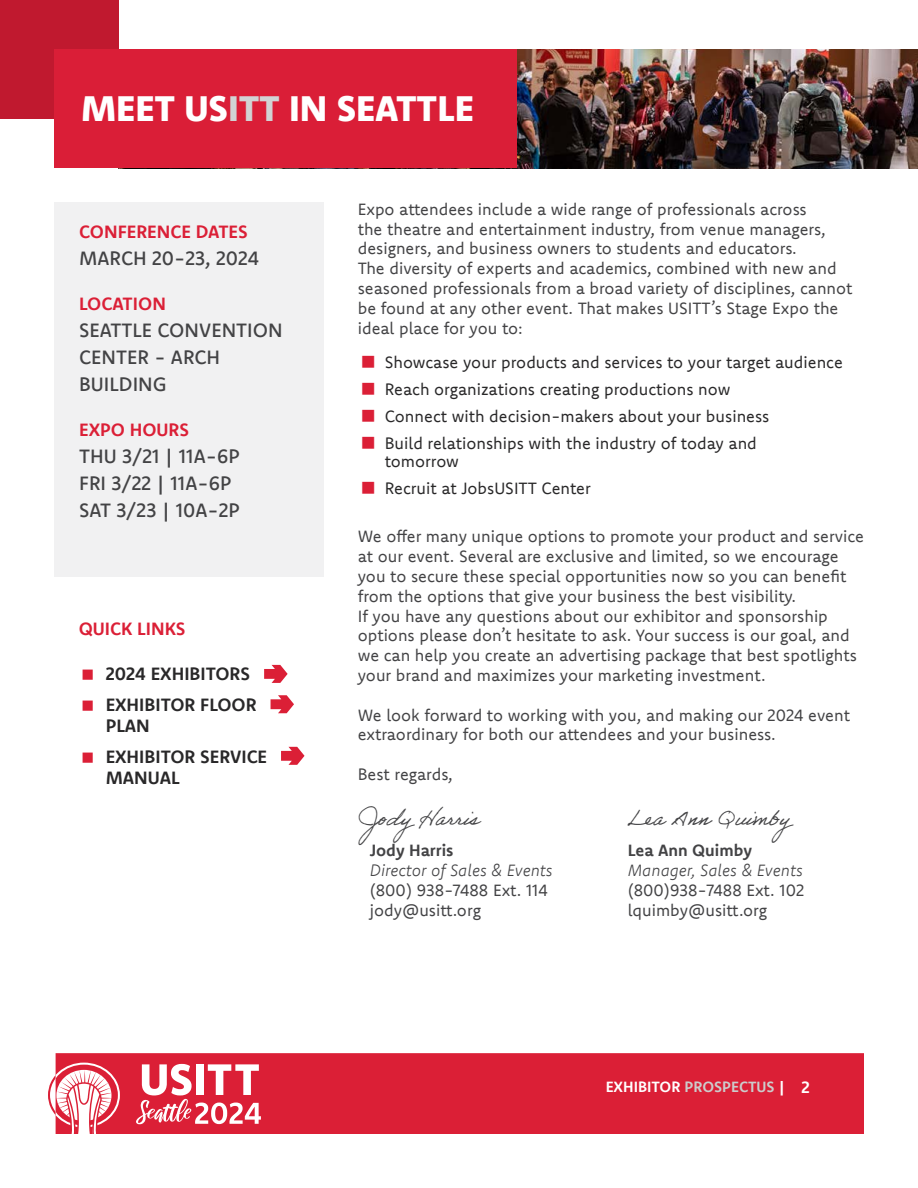
<style>
.page{position:relative;width:918px;height:1188px;background:#fff}
.page>*{position:absolute;margin:0;border:0;box-sizing:border-box;transform-origin:0 0}
.t1{font:800 36px "Komet";color:#fff}
.t2{font:21px "Adobe Handwriting Ernie";color:#434345}
.t3{font:500 19.5px/27px "Komet";color:#434345}
.t4{font:700 18px/30.5px "Komet";color:#292829}
.t5{font:700 18px "Komet";color:#db1f36}
.t6{font:16.5px/19.8px "Komet";color:#434345}
.t7{font:16.5px/26.8px "Komet";color:#292829}
.t8{font:italic 300 16.5px "Komet";color:#434345}
.t9{font:700 16.5px "Komet";color:#434345}
.t10{font:700 15px "Komet";color:#fff}
.s1{color:#d1d3d4}
.s2{color:#ccc}
.s3{font-size:16.5px}
</style>
<div class="page">
<div style="left:56px;top:1053px;width:808px;height:81px;background:#db1f36"></div>
<svg style="left:48px;top:1063px;width:72px;height:71px"></svg>
<svg style="left:136px;top:1064px;width:125px;height:60px"></svg>
<div style="left:54px;top:202px;width:270px;height:375px;background:#f1f1f2"></div>
<img style="left:516px;top:50px;width:402px;height:118px">
<div style="left:0;top:0;width:118px;height:119px;background:#c0192f"></div>
<div style="left:54px;top:50px;width:462px;height:118px;background:#da1e37"></div>
<svg style="left:264px;top:665px;width:24px;height:18px"></svg>
<svg style="left:271px;top:695px;width:23px;height:18px"></svg>
<svg style="left:281px;top:747px;width:24px;height:18px"></svg>
<h1 class="t1" style="left:81px;top:85px;width:395px">MEET US<span class="s1">ITT</span> IN SEATTLE</h1>
<p class="t5" style="left:79px;top:220px;width:170px">CONFERENCE DATES</p>
<p class="t3" style="left:79px;top:244px;width:181px">MARCH 20-23, 2024</p>
<p class="t5" style="left:79px;top:292px;width:88px">LOCATION</p>
<p class="t3" style="left:79px;top:316px;width:205px">SEATTLE CONVENTION<br>CENTER - ARCH<br>BUILDING</p>
<p class="t5" style="left:79px;top:418px;width:111px">EXPO HOURS</p>
<p class="t3" style="left:79px;top:442px;width:162px">THU 3/21 | 11A-6P<br>FRI 3/22 | 11A-6P<br>SAT 3/23 | 10A-2P</p>
<p class="t5" style="left:79px;top:617px;width:108px">QUICK LINKS</p>
<p class="t4" style="left:106px;top:658px;width:153px">2024 EXHIBITORS<br>EXHIBITOR FLOOR</p>
<p class="t4" style="left:106px;top:710px;width:163px">PLAN<br>EXHIBITOR SERVICE</p>
<p class="t4" style="left:106px;top:762px;width:76px">MANUAL</p>
<p class="t6" style="left:358px;top:199px;width:496px">Expo attendees include a wide range of professionals across<br>the theatre and entertainment industry, from venue managers, designers, and business owners to students and educators.<br>The diversity of experts and academics, combined with new and seasoned professionals from a broad variety of disciplines, cannot be found at any other event. That makes USITT’s Stage Expo the ideal place for you to:</p>
<p class="t7" style="left:385px;top:349px;width:460px">Showcase your products and services to your target audience Reach organizations creating productions now<br>Connect with decision-makers about your business<br>Build relationships with the industry of today and</p>
<p class="t7" style="left:385px;top:447px;width:208px">tomorrow<br>Recruit at JobsUSITT Center</p>
<p class="t6" style="left:358px;top:526px;width:508px">We offer many unique options to promote your product and service at our event. Several are exclusive and limited, so we encourage you to secure these special opportunities now so you can benefit from the options that give your business the best visibility.<br>If you have any questions about our exhibitor and sponsorship options please don’t hesitate to ask. Your success is our goal, and we can help you create an advertising package that best spotlights your brand and maximizes your marketing investment.</p>
<p class="t6" style="left:358px;top:704px;width:494px">We look forward to working with you, and making our 2024 event extraordinary for both our attendees and your business.</p>
<p class="t6" style="left:358px;top:764px;width:97px">Best regards,</p>
<p class="t2" style="left:358px;top:805px;width:123px">JodyHarris</p>
<p class="t2" style="left:628px;top:805px;width:175px">Lea Ann Quimby</p>
<p class="t9" style="left:370px;top:840px;width:85px">Jody Harris</p>
<p class="t9" style="left:628px;top:840px;width:126px">Lea Ann Quimby</p>
<p class="t8" style="left:370px;top:860px;width:184px">Director of Sales &amp; Events</p>
<p class="t8" style="left:628px;top:860px;width:176px">Manager, Sales &amp; Events</p>
<p class="t6" style="left:370px;top:880px;width:180px">(800) 938-7488 Ext. 114</p>
<p class="t6" style="left:628px;top:880px;width:178px">(800)938-7488 Ext. 102</p>
<p class="t6" style="left:370px;top:900px;width:113px">jody@usitt.org</p>
<p class="t6" style="left:628px;top:900px;width:141px">lquimby@usitt.org</p>
<p class="t10" style="left:606px;top:1077px;width:206px">EXHIBITOR <span class="s2">PROSPECTUS</span> | <span class="s3">2</span></p>
</div>
